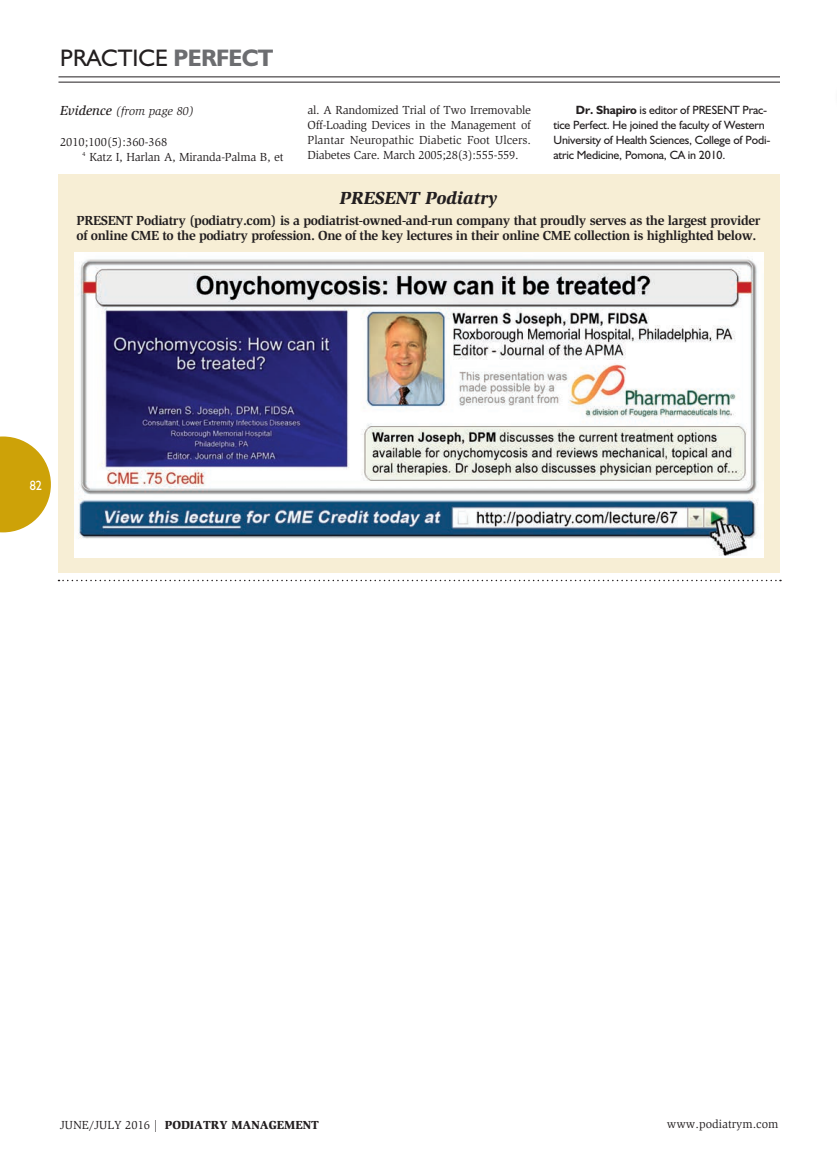
<style>
.page{position:relative;width:837px;height:1161px;background:#fff}
.page>*{position:absolute;margin:0;border:0;box-sizing:border-box;transform-origin:0 0}
.t1{font:24px "Humanist 521 BT";color:#231f20}
.t2{font:700 24px "Humanist 521 BT";letter-spacing:-.025em;color:#6c6d70}
.t3{font:italic 900 18px "Slimbach";color:#231f20}
.t4{font:700 13.5px/15px "Slimbach";letter-spacing:-.03em;color:#231f20}
.t5{font:13.5px "Humanist 521 BT";color:#fff;scale:.9 1}
.t6{font:12px/15px "Slimbach";letter-spacing:-.02em;color:#231f20}
.t7{font:12px/15px "Humanist 521 BT";letter-spacing:-.015em;color:#231f20}
.t8{font:900 12px "Slimbach";color:#231f20}
.t9{font:italic 12px "Slimbach";color:#231f20}
.t10{font:12px "Slimbach";color:#231f20}
.s1{font-weight:500;font-size:13.5px}
.s2{font-weight:700}
.s3{font-weight:400}
</style>
<div class="page">
<svg style="left:0;top:436px;width:51px;height:96px"></svg>
<svg style="left:58px;top:580px;width:723px;height:1px"></svg>
<hr style="left:58px;top:76px;width:722px;height:1px;background:#231f20">
<hr style="left:58px;top:82px;width:722px;height:1px;background:#231f20">
<div style="left:58px;top:174px;width:722px;height:399px;background:#f7eed5"></div>
<img style="left:74px;top:252px;width:690px;height:303px">
<h1 class="t1" style="left:60px;top:43px;width:28px">PRACTICE</h1>
<h1 class="t2" style="left:174px;top:43px;width:101px">Perfect</h1>
<p class="t6" style="left:307px;top:103px;width:225px;text-align:justify">al. A Randomized Trial of Two Irremovable Off-Loading Devices in the Management of Plantar Neuropathic Diabetic Foot Ulcers.<br>Diabetes Care. March 2005;28(3):555-559.</p>
<p class="t9" style="left:60px;top:104px;width:135px"><span class="s1">Evidence</span> (from page 80)</p>
<p class="t7" style="left:553px;top:102px;width:218px;text-indent:22px"><span class="s2">Dr. Shapiro</span> is editor of PRESENT Prac&shy;tice Perfect. He joined the faculty of Western University of Health Sciences, College of Podi&shy;atric Medicine, Pomona, CA in 2010.</p>
<h2 class="t3" style="left:340px;top:187px;width:159px">PRESENT PODIATRY</h2>
<p class="t4" style="left:76px;top:213px;width:686px">PRESENT Podiatry (podiatry.com) is a podiatrist-owned-and-run company that proudly serves as the largest provider of online CME to the podiatry profession. One of the key lectures in their online CME collection is highlighted below.</p>
<p class="t6" style="left:82px;top:134px;width:202px;text-indent:-22px">2010;100(5):360-368<br><sup>4</sup> Katz I, Harlan A, Miranda-Palma B, et</p>
<p class="t5" style="left:30px;top:477px;width:15px">82</p>
<p class="t8" style="left:60px;top:1117px;width:260px"><span class="s3">JUNE/JULY 2016 |</span> PODIATRY MANAGEMENT</p>
<p class="t10" style="left:667px;top:1117px;width:113px">www.podiatrym.com</p>
</div>
